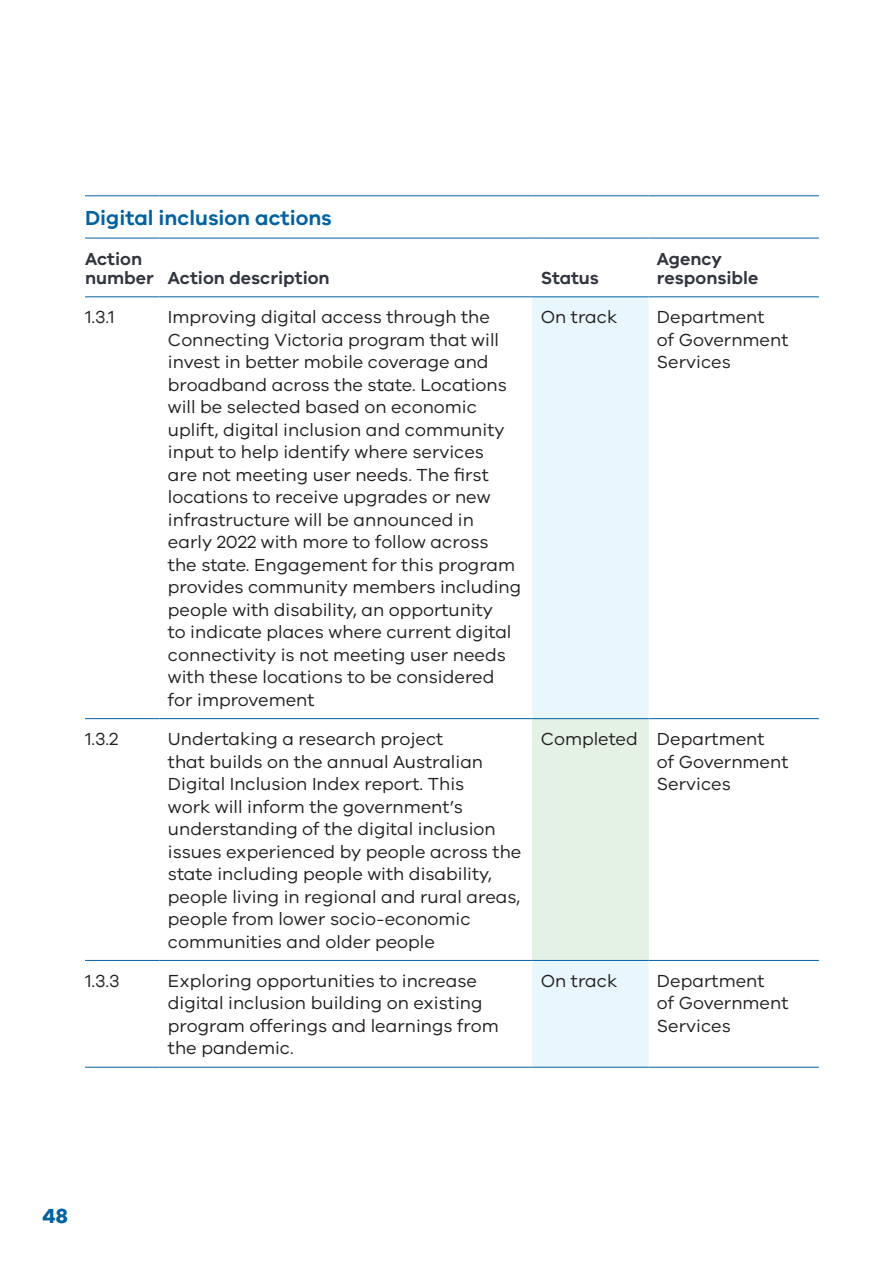
<style>
.page{position:relative;width:893px;height:1263px;background:#fff}
.page>*{position:absolute;margin:0;border:0;box-sizing:border-box;transform-origin:0 0}
.Head_3_action{font:600 21px "VIC";color:#0062a3}
.t1{font:700 21px "VIC";color:#0062a3}
.Body_Copy_12pt{font:18px/22.5px "VIC";color:#231f20}
.Heading_4_Text{font:600 18px/19.5px "VIC";color:#323640}
</style>
<div class="page">
<div style="left:532px;top:298px;width:116px;height:769px;background:#e8f6fd"></div>
<div style="left:532px;top:719px;width:116px;height:241px;background:#e4f2e5"></div>
<hr style="left:85px;top:238px;width:74px;height:1px;background:#0062a3">
<hr style="left:159px;top:238px;width:373px;height:1px;background:#0062a3">
<hr style="left:532px;top:238px;width:116px;height:1px;background:#0062a3">
<hr style="left:648px;top:238px;width:171px;height:1px;background:#0062a3">
<hr style="left:85px;top:297px;width:74px;height:1px;background:#0062a3">
<hr style="left:159px;top:297px;width:373px;height:1px;background:#0062a3">
<hr style="left:532px;top:297px;width:116px;height:1px;background:#0062a3">
<hr style="left:648px;top:297px;width:171px;height:1px;background:#0062a3">
<hr style="left:85px;top:196px;width:74px;height:1px;background:#0062a3">
<hr style="left:159px;top:196px;width:373px;height:1px;background:#0062a3">
<hr style="left:532px;top:196px;width:116px;height:1px;background:#0062a3">
<hr style="left:648px;top:196px;width:171px;height:1px;background:#0062a3">
<hr style="left:85px;top:718px;width:74px;height:1px;background:#0062a3">
<hr style="left:159px;top:718px;width:373px;height:1px;background:#0062a3">
<hr style="left:532px;top:718px;width:116px;height:1px;background:#0062a3">
<hr style="left:648px;top:718px;width:171px;height:1px;background:#0062a3">
<hr style="left:85px;top:960px;width:74px;height:1px;background:#0062a3">
<hr style="left:159px;top:960px;width:373px;height:1px;background:#0062a3">
<hr style="left:532px;top:960px;width:116px;height:1px;background:#0062a3">
<hr style="left:648px;top:960px;width:171px;height:1px;background:#0062a3">
<hr style="left:85px;top:1067px;width:74px;height:1px;background:#0062a3">
<hr style="left:159px;top:1067px;width:373px;height:1px;background:#0062a3">
<hr style="left:532px;top:1067px;width:116px;height:1px;background:#0062a3">
<hr style="left:648px;top:1067px;width:171px;height:1px;background:#0062a3">
<p class="Head_3_action" style="left:85px;top:205px;width:248px">Digital inclusion actions</p>
<h4 class="Heading_4_Text" style="left:85px;top:248px;width:70px">Action number</h4>
<h4 class="Heading_4_Text" style="left:168px;top:268px;width:163px">Action description</h4>
<h4 class="Heading_4_Text" style="left:541px;top:268px;width:60px">Status</h4>
<h4 class="Heading_4_Text" style="left:657px;top:248px;width:103px">Agency responsible</h4>
<p class="Body_Copy_12pt" style="left:85px;top:305px;width:31px">1.3.1</p>
<p class="Body_Copy_12pt" style="left:168px;top:305px;width:355px">Improving digital access through the Connecting Victoria program that will invest in better mobile coverage and broadband across the state. Locations will be selected based on economic uplift, digital inclusion and community input to help identify where services<br>are not meeting user needs. The first locations to receive upgrades or new infrastructure will be announced in early 2022 with more to follow across the state. Engagement for this program provides community members including people with disability, an opportunity<br>to indicate places where current digital connectivity is not meeting user needs with these locations to be considered for improvement</p>
<p class="Body_Copy_12pt" style="left:541px;top:305px;width:78px">On track</p>
<p class="Body_Copy_12pt" style="left:657px;top:305px;width:133px">Department<br>of Government<br>Services</p>
<p class="Body_Copy_12pt" style="left:85px;top:727px;width:35px">1.3.2</p>
<p class="Body_Copy_12pt" style="left:168px;top:727px;width:355px">Undertaking a research project<br>that builds on the annual Australian Digital Inclusion Index report. This<br>work will inform the government’s understanding of the digital inclusion issues experienced by people across the state including people with disability, people living in regional and rural areas, people from lower socio-economic communities and older people</p>
<p class="Body_Copy_12pt" style="left:541px;top:727px;width:99px">Completed</p>
<p class="Body_Copy_12pt" style="left:657px;top:727px;width:133px">Department<br>of Government<br>Services</p>
<p class="Body_Copy_12pt" style="left:85px;top:969px;width:36px">1.3.3</p>
<p class="Body_Copy_12pt" style="left:168px;top:969px;width:332px">Exploring opportunities to increase digital inclusion building on existing program offerings and learnings from the pandemic.</p>
<p class="Body_Copy_12pt" style="left:541px;top:969px;width:78px">On track</p>
<p class="Body_Copy_12pt" style="left:657px;top:969px;width:133px">Department<br>of Government<br>Services</p>
<p class="t1" style="left:43px;top:1202px;width:27px">48</p>
</div>
